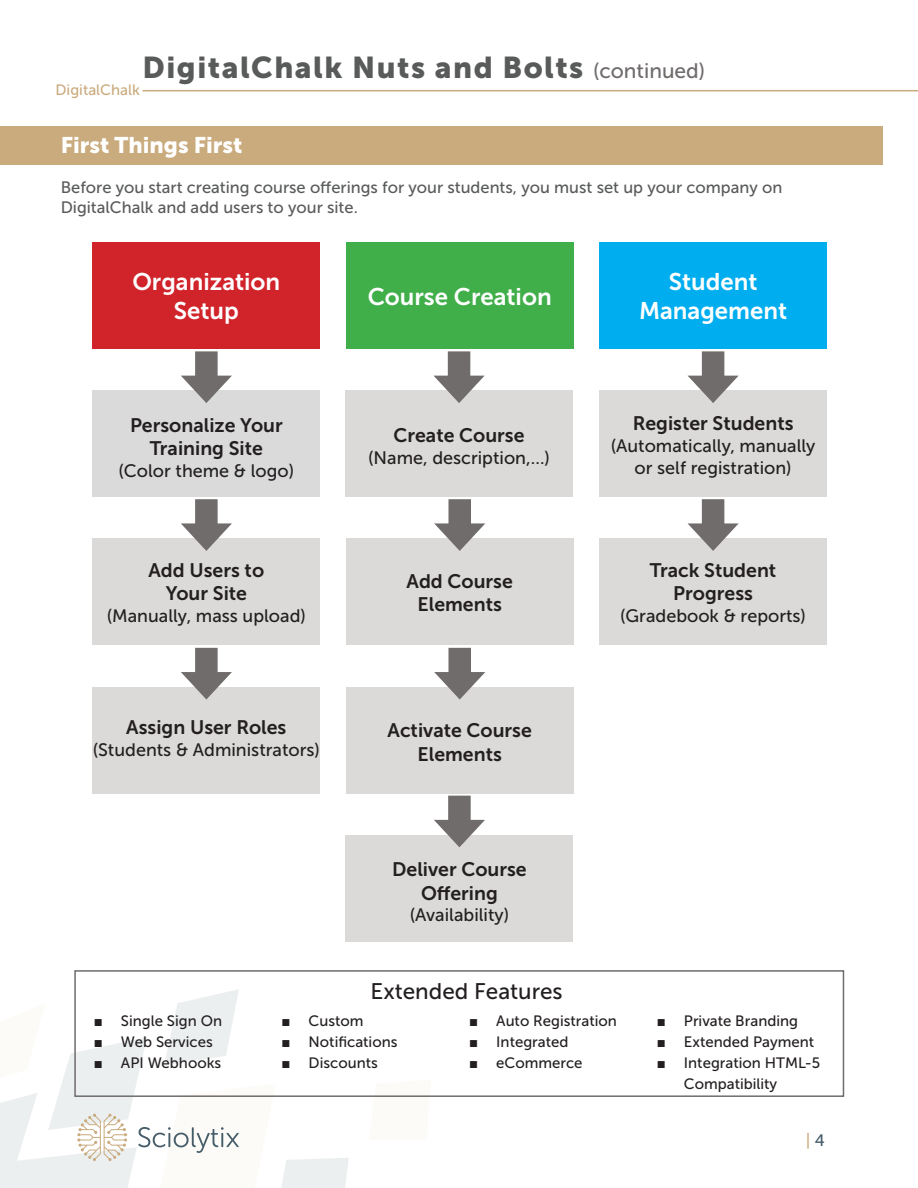
<style>
.page{position:relative;width:918px;height:1188px;background:#fff}
.page>*{position:absolute;margin:0;border:0;box-sizing:border-box;transform-origin:0 0}
.Justification{font:30px "Museo Sans 900";letter-spacing:.05em;color:#595a5a}
.Justification-2{font:24px "Museo Sans 700";color:#fff}
.Justification-3{font:22.5px "Museo Sans 500";color:#231f20}
.Sub_Header{font:22.5px "Museo Sans 900";color:#fff}
.Justification-4{font:19.5px "Museo Sans 700";color:#231f20}
.Justification-5{font:18px "Museo Sans 500";color:#231f20}
.Justification-6{font:16.5px/19.8px "Museo Sans 500";color:#595a5a}
.t1{font:16.5px "Museo Sans 500";color:#caab7d}
.t2{font:15px/21px "Museo Sans 500";color:#231f20}
.t3{font:15px "Museo Sans 500";color:#caab7d}
.s1{font-family:"Museo Sans 500";font-size:21px;color:#6f6c6b}
.s2{font-family:"Arial";font-weight:900}
.s3{color:#445c69}
</style>
<div class="page">
<svg style="left:181px;top:989px;width:58px;height:14px"></svg>
<svg style="left:0;top:1003px;width:349px;height:185px"></svg>
<hr style="left:143px;top:90px;width:775px;height:1px;background:#c9ab7d">
<svg style="left:138px;top:1127px;width:101px;height:26px"></svg>
<svg style="left:77px;top:1113px;width:50px;height:48px"></svg>
<div style="left:0;top:126px;width:882px;height:39px;background:#c9ab7d"></div>
<div style="left:346px;top:242px;width:228px;height:107px;background:#40ae49"></div>
<div style="left:345px;top:390px;width:228px;height:107px;background:#dbdad8"></div>
<div style="left:448px;top:351px;width:22px;height:35px;background:#6f6c6b"></div>
<svg style="left:434px;top:376px;width:50px;height:27px"></svg>
<div style="left:346px;top:538px;width:228px;height:107px;background:#dbdad8"></div>
<div style="left:346px;top:687px;width:228px;height:107px;background:#dbdad8"></div>
<div style="left:346px;top:835px;width:227px;height:107px;background:#dbdad8"></div>
<div style="left:448px;top:499px;width:23px;height:35px;background:#6f6c6b"></div>
<svg style="left:434px;top:523px;width:51px;height:28px"></svg>
<div style="left:448px;top:648px;width:23px;height:35px;background:#6f6c6b"></div>
<svg style="left:434px;top:672px;width:51px;height:28px"></svg>
<div style="left:448px;top:796px;width:23px;height:34px;background:#6f6c6b"></div>
<svg style="left:434px;top:820px;width:51px;height:27px"></svg>
<div style="left:93px;top:242px;width:227px;height:107px;background:#d1232a"></div>
<div style="left:93px;top:390px;width:227px;height:107px;background:#dadada"></div>
<div style="left:195px;top:351px;width:23px;height:35px;background:#6f6c6b"></div>
<svg style="left:181px;top:376px;width:51px;height:27px"></svg>
<div style="left:93px;top:538px;width:227px;height:107px;background:#dbdad8"></div>
<div style="left:93px;top:687px;width:227px;height:107px;background:#dbdad8"></div>
<div style="left:195px;top:499px;width:23px;height:35px;background:#6f6c6b"></div>
<svg style="left:181px;top:523px;width:51px;height:28px"></svg>
<div style="left:195px;top:648px;width:23px;height:35px;background:#6f6c6b"></div>
<svg style="left:181px;top:672px;width:51px;height:28px"></svg>
<div style="left:599px;top:242px;width:228px;height:107px;background:#00aeef"></div>
<div style="left:599px;top:390px;width:228px;height:107px;background:#dbdad8"></div>
<div style="left:702px;top:351px;width:22px;height:35px;background:#6f6c6b"></div>
<svg style="left:688px;top:376px;width:50px;height:27px"></svg>
<div style="left:599px;top:538px;width:228px;height:107px;background:#dbdad8"></div>
<div style="left:702px;top:499px;width:22px;height:35px;background:#6f6c6b"></div>
<svg style="left:688px;top:523px;width:51px;height:28px"></svg>
<div style="left:74px;top:970px;width:770px;height:127px;border:2px solid #6f6c6b"></div>
<p class="Justification" style="left:143px;top:50px;width:564px">DigitalChalk Nuts and Bolts <span class="s1">(continued)</span></p>
<p class="t3" style="left:56px;top:82px;width:86px">DigitalChalk</p>
<p class="Sub_Header" style="left:61px;top:133px;width:183px">First Things First</p>
<p class="Justification-6" style="left:61px;top:178px;width:723px">Before you start creating course offerings for your students, you must set up your company on<br>DigitalChalk and add users to your site.</p>
<p class="Justification-2" style="left:132px;top:268px;width:149px">Organization</p>
<p class="Justification-2" style="left:174px;top:297px;width:66px">Setup</p>
<p class="Justification-4" style="left:130px;top:414px;width:154px">Personalize Your</p>
<p class="Justification-4" style="left:150px;top:438px;width:115px">Training Site</p>
<p class="Justification-5" style="left:119px;top:461px;width:177px">(Color theme &amp; logo)</p>
<p class="Justification-4" style="left:149px;top:559px;width:117px">Add Users to</p>
<p class="Justification-4" style="left:166px;top:583px;width:83px">Your Site</p>
<p class="Justification-5" style="left:107px;top:606px;width:201px">(Manually, mass upload)</p>
<p class="Justification-4" style="left:126px;top:717px;width:162px">Assign User Roles</p>
<p class="Justification-5" style="left:93px;top:740px;width:229px">(Students &amp; Administrators)</p>
<p class="Justification-2" style="left:368px;top:283px;width:186px">Course Creation</p>
<p class="Justification-4" style="left:394px;top:425px;width:132px">Create Course</p>
<p class="Justification-5" style="left:368px;top:448px;width:183px">(Name, description,…)</p>
<p class="Justification-4" style="left:407px;top:570px;width:108px">Add Course</p>
<p class="Justification-4" style="left:418px;top:593px;width:86px">Elements</p>
<p class="Justification-4" style="left:388px;top:720px;width:146px">Activate Course</p>
<p class="Justification-4" style="left:418px;top:743px;width:86px">Elements</p>
<p class="Justification-4" style="left:392px;top:859px;width:136px">Deliver Course</p>
<p class="Justification-4" style="left:421px;top:882px;width:78px">Offering</p>
<p class="Justification-5" style="left:410px;top:905px;width:101px">(Availability)</p>
<p class="Justification-3" style="left:370px;top:979px;width:194px">Extended Features</p>
<p class="Justification-2" style="left:669px;top:268px;width:90px">Student</p>
<p class="Justification-2" style="left:639px;top:297px;width:150px">Management</p>
<p class="Justification-4" style="left:633px;top:413px;width:162px">Register Students</p>
<p class="Justification-5" style="left:611px;top:436px;width:206px">(Automatically, manually</p>
<p class="Justification-5" style="left:635px;top:457px;width:159px">or self registration)</p>
<p class="Justification-4" style="left:650px;top:559px;width:128px">Track Student</p>
<p class="Justification-4" style="left:673px;top:583px;width:81px">Progress</p>
<p class="Justification-5" style="left:620px;top:606px;width:187px">(Gradebook &amp; reports)</p>
<p class="t2" style="left:94px;top:1010px;width:130px"><span class="s2">■</span> Single Sign On</p>
<p class="t2" style="left:94px;top:1031px;width:120px"><span class="s2">■</span> Web Services</p>
<p class="t2" style="left:94px;top:1052px;width:129px"><span class="s2">■</span> API Webhooks</p>
<p class="t2" style="left:282px;top:1010px;width:83px"><span class="s2">■</span> Custom</p>
<p class="t2" style="left:282px;top:1031px;width:117px"><span class="s2">■</span> Notifications</p>
<p class="t2" style="left:282px;top:1052px;width:98px"><span class="s2">■</span> Discounts</p>
<p class="t2" style="left:469px;top:1010px;width:149px"><span class="s2">■</span> Auto Registration</p>
<p class="t2" style="left:469px;top:1031px;width:101px"><span class="s2">■</span> Integrated</p>
<p class="t2" style="left:469px;top:1052px;width:115px"><span class="s2">■</span> eCommerce</p>
<p class="t2" style="left:657px;top:1010px;width:143px"><span class="s2">■</span> Private Branding</p>
<p class="t2" style="left:657px;top:1031px;width:159px"><span class="s2">■</span> Extended Payment</p>
<p class="t2" style="left:684px;top:1052px;width:138px;text-indent:-27px"><span class="s2">■</span> Integration HTML-5<br>Compatibility</p>
<p class="t1" style="left:806px;top:1131px;width:20px">| <span class="s3">4</span></p>
</div>
